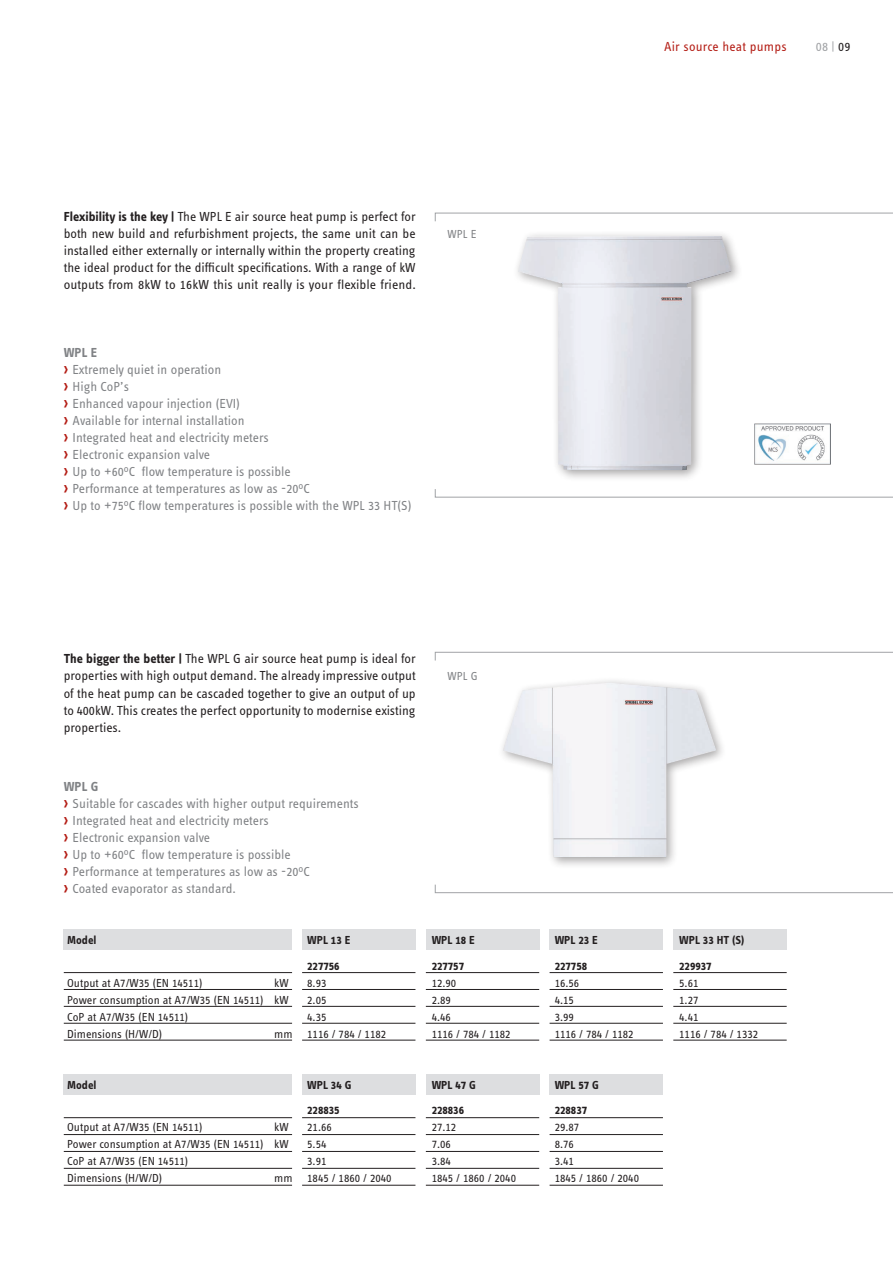
<style>
.page{position:relative;width:893px;height:1263px;background:#fff}
.page>*{position:absolute;margin:0;border:0;box-sizing:border-box;transform-origin:0 0}
.t1{font:13.5px/17px "STE Info Text";color:#231f20;text-align:justify}
.t2{font:13.5px/17px "STE Info Text";color:#808285}
.t3{font:13.5px "STE Info Text";letter-spacing:.015em;color:#b41d15}
.t4{font:13.5px "STE Info Text";color:#a1a3a6}
.t5{font:12px "STE Info Text";color:#231f20}
.t6{font:700 12px "STE Info Text";color:#231f20}
.t7{font:12px "STE Info Text";color:#808285}
.s1{font-weight:700}
.s2{font-family:"F2 FOCR Bczyk Com";font-size:16.5px;color:#b41d15}
.s3{color:#231f20}
</style>
<div class="page">
<svg style="left:434px;top:489px;width:459px;height:9px"></svg>
<svg style="left:434px;top:212px;width:459px;height:10px"></svg>
<svg style="left:434px;top:651px;width:459px;height:10px"></svg>
<div style="left:497px;top:676px;width:230px;height:193px;background:#231f20;opacity:.4"></div>
<img style="left:503px;top:682px;width:213px;height:175px">
<svg style="left:434px;top:884px;width:459px;height:9px"></svg>
<div style="left:513px;top:230px;width:230px;height:252px;background:#231f20;opacity:.4"></div>
<img style="left:518px;top:236px;width:173px;height:234px">
<svg style="left:754px;top:423px;width:77px;height:42px"></svg>
<img style="left:755px;top:424px;width:76px;height:41px">
<div style="left:550px;top:1074px;width:113px;height:21px;background:#dddee0"></div>
<div style="left:550px;top:929px;width:113px;height:21px;background:#dddee0"></div>
<div style="left:673px;top:929px;width:114px;height:21px;background:#dddee0"></div>
<div style="left:426px;top:1074px;width:113px;height:21px;background:#dddee0"></div>
<div style="left:426px;top:929px;width:113px;height:21px;background:#dddee0"></div>
<div style="left:302px;top:1074px;width:113px;height:21px;background:#dddee0"></div>
<div style="left:302px;top:929px;width:113px;height:21px;background:#dddee0"></div>
<div style="left:64px;top:1074px;width:228px;height:21px;background:#dddee0"></div>
<div style="left:64px;top:929px;width:228px;height:21px;background:#dddee0"></div>
<hr style="left:64px;top:1117px;width:228px;height:1px;background:#231f20">
<hr style="left:64px;top:972px;width:228px;height:1px;background:#231f20">
<hr style="left:302px;top:1117px;width:113px;height:1px;background:#231f20">
<hr style="left:302px;top:972px;width:113px;height:1px;background:#231f20">
<hr style="left:426px;top:1117px;width:113px;height:1px;background:#231f20">
<hr style="left:426px;top:972px;width:113px;height:1px;background:#231f20">
<hr style="left:550px;top:1117px;width:113px;height:1px;background:#231f20">
<hr style="left:550px;top:972px;width:113px;height:1px;background:#231f20">
<hr style="left:673px;top:972px;width:114px;height:1px;background:#231f20">
<hr style="left:64px;top:1134px;width:228px;height:1px;background:#231f20">
<hr style="left:64px;top:989px;width:228px;height:1px;background:#231f20">
<hr style="left:302px;top:1134px;width:113px;height:1px;background:#231f20">
<hr style="left:302px;top:989px;width:113px;height:1px;background:#231f20">
<hr style="left:426px;top:1134px;width:113px;height:1px;background:#231f20">
<hr style="left:426px;top:989px;width:113px;height:1px;background:#231f20">
<hr style="left:550px;top:1134px;width:113px;height:1px;background:#231f20">
<hr style="left:550px;top:989px;width:113px;height:1px;background:#231f20">
<hr style="left:673px;top:989px;width:114px;height:1px;background:#231f20">
<hr style="left:64px;top:1151px;width:228px;height:1px;background:#231f20">
<hr style="left:64px;top:1006px;width:228px;height:1px;background:#231f20">
<hr style="left:302px;top:1151px;width:113px;height:1px;background:#231f20">
<hr style="left:302px;top:1006px;width:113px;height:1px;background:#231f20">
<hr style="left:426px;top:1151px;width:113px;height:1px;background:#231f20">
<hr style="left:426px;top:1006px;width:113px;height:1px;background:#231f20">
<hr style="left:550px;top:1151px;width:113px;height:1px;background:#231f20">
<hr style="left:550px;top:1006px;width:113px;height:1px;background:#231f20">
<hr style="left:673px;top:1006px;width:114px;height:1px;background:#231f20">
<hr style="left:64px;top:1168px;width:228px;height:1px;background:#231f20">
<hr style="left:64px;top:1023px;width:228px;height:1px;background:#231f20">
<hr style="left:302px;top:1168px;width:113px;height:1px;background:#231f20">
<hr style="left:302px;top:1023px;width:113px;height:1px;background:#231f20">
<hr style="left:426px;top:1168px;width:113px;height:1px;background:#231f20">
<hr style="left:426px;top:1023px;width:113px;height:1px;background:#231f20">
<hr style="left:550px;top:1168px;width:113px;height:1px;background:#231f20">
<hr style="left:550px;top:1023px;width:113px;height:1px;background:#231f20">
<hr style="left:673px;top:1023px;width:114px;height:1px;background:#231f20">
<hr style="left:64px;top:1185px;width:228px;height:1px;background:#231f20">
<hr style="left:64px;top:1040px;width:228px;height:1px;background:#231f20">
<hr style="left:302px;top:1185px;width:113px;height:1px;background:#231f20">
<hr style="left:302px;top:1040px;width:113px;height:1px;background:#231f20">
<hr style="left:426px;top:1185px;width:113px;height:1px;background:#231f20">
<hr style="left:426px;top:1040px;width:113px;height:1px;background:#231f20">
<hr style="left:550px;top:1185px;width:113px;height:1px;background:#231f20">
<hr style="left:550px;top:1040px;width:113px;height:1px;background:#231f20">
<hr style="left:673px;top:1040px;width:114px;height:1px;background:#231f20">
<p class="t1" style="left:64px;top:208px;width:354px"><span class="s1">Flexibility is the key |</span> The WPL E air source heat pump is perfect for both new build and refurbishment projects, the same unit can be installed either externally or internally within the property creating the ideal product for the difficult specifications. With a range of kW outputs from 8kW to 16kW this unit really is your flexible friend.</p>
<p class="t2" style="left:64px;top:344px;width:349px"><span class="s1">WPL E<br></span><span class="s2">›</span> Extremely quiet in operation<br><span class="s2">›</span> High CoP’s<br><span class="s2">›</span> Enhanced vapour injection (EVI)<br><span class="s2">›</span> Available for internal installation<br><span class="s2">›</span> Integrated heat and electricity meters<br><span class="s2">›</span> Electronic expansion valve<br><span class="s2">›</span> Up to +60<sup>o</sup>C flow temperature is possible<br><span class="s2">›</span> Performance at temperatures as low as -20<sup>o</sup>C<br><span class="s2">›</span> Up to +75<sup>o</sup>C flow temperatures is possible with the WPL 33 HT(S)</p>
<p class="t7" style="left:448px;top:227px;width:30px">WPL E</p>
<p class="t1" style="left:64px;top:650px;width:353px"><span class="s1">The bigger the better |</span> The WPL G air source heat pump is ideal for properties with high output demand. The already impressive output of the heat pump can be cascaded together to give an output of up to 400kW. This creates the perfect opportunity to modernise existing properties.</p>
<p class="t2" style="left:64px;top:778px;width:296px"><span class="s1">WPL G<br></span><span class="s2">›</span> Suitable for cascades with higher output requirements <span class="s2">›</span> Integrated heat and electricity meters<br><span class="s2">›</span> Electronic expansion valve<br><span class="s2">›</span> Up to +60<sup>o</sup>C flow temperature is possible<br><span class="s2">›</span> Performance at temperatures as low as -20<sup>o</sup>C<br><span class="s2">›</span> Coated evaporator as standard.</p>
<p class="t7" style="left:448px;top:670px;width:32px">WPL G</p>
<p class="t3" style="left:664px;top:39px;width:124px">Air source heat pumps</p>
<p class="t4" style="left:816px;top:39px;width:36px">08 | <span class="s3">09</span></p>
<p class="t6" style="left:67px;top:933px;width:31px">Model</p>
<p class="t6" style="left:307px;top:933px;width:45px">WPL 13 E</p>
<p class="t6" style="left:432px;top:933px;width:45px">WPL 18 E</p>
<p class="t6" style="left:555px;top:933px;width:45px">WPL 23 E</p>
<p class="t6" style="left:679px;top:933px;width:67px">WPL 33 HT (S)</p>
<p class="t6" style="left:307px;top:959px;width:34px">227756</p>
<p class="t6" style="left:432px;top:959px;width:34px">227757</p>
<p class="t6" style="left:555px;top:959px;width:34px">227758</p>
<p class="t6" style="left:679px;top:959px;width:34px">229937</p>
<p class="t5" style="left:67px;top:976px;width:137px">Output at A7/W35 (EN 14511)</p>
<p class="t5" style="left:274px;top:976px;width:16px">kW</p>
<p class="t5" style="left:307px;top:976px;width:21px">8.93</p>
<p class="t5" style="left:432px;top:976px;width:26px">12.90</p>
<p class="t5" style="left:555px;top:976px;width:26px">16.56</p>
<p class="t5" style="left:679px;top:976px;width:21px">5.61</p>
<p class="t5" style="left:67px;top:993px;width:223px">Power consumption at A7/W35 (EN 14511) kW</p>
<p class="t5" style="left:307px;top:993px;width:21px">2.05</p>
<p class="t5" style="left:432px;top:993px;width:21px">2.89</p>
<p class="t5" style="left:555px;top:993px;width:21px">4.15</p>
<p class="t5" style="left:679px;top:993px;width:21px">1.27</p>
<p class="t5" style="left:67px;top:1010px;width:123px">CoP at A7/W35 (EN 14511)</p>
<p class="t5" style="left:307px;top:1010px;width:21px">4.35</p>
<p class="t5" style="left:432px;top:1010px;width:21px">4.46</p>
<p class="t5" style="left:555px;top:1010px;width:21px">3.99</p>
<p class="t5" style="left:679px;top:1010px;width:21px">4.41</p>
<p class="t5" style="left:67px;top:1027px;width:97px">Dimensions (H/W/D)</p>
<p class="t5" style="left:274px;top:1027px;width:113px">mm 1116 / 784 / 1182</p>
<p class="t5" style="left:432px;top:1027px;width:80px">1116 / 784 / 1182</p>
<p class="t5" style="left:555px;top:1027px;width:80px">1116 / 784 / 1182</p>
<p class="t5" style="left:679px;top:1027px;width:80px">1116 / 784 / 1332</p>
<p class="t6" style="left:67px;top:1078px;width:31px">Model</p>
<p class="t6" style="left:307px;top:1078px;width:46px">WPL 34 G</p>
<p class="t6" style="left:432px;top:1078px;width:46px">WPL 47 G</p>
<p class="t6" style="left:555px;top:1078px;width:46px">WPL 57 G</p>
<p class="t6" style="left:307px;top:1103px;width:34px">228835</p>
<p class="t6" style="left:432px;top:1103px;width:34px">228836</p>
<p class="t6" style="left:555px;top:1103px;width:34px">228837</p>
<p class="t5" style="left:67px;top:1120px;width:137px">Output at A7/W35 (EN 14511)</p>
<p class="t5" style="left:274px;top:1120px;width:16px">kW</p>
<p class="t5" style="left:307px;top:1120px;width:26px">21.66</p>
<p class="t5" style="left:432px;top:1120px;width:26px">27.12</p>
<p class="t5" style="left:555px;top:1120px;width:26px">29.87</p>
<p class="t5" style="left:67px;top:1137px;width:223px">Power consumption at A7/W35 (EN 14511) kW</p>
<p class="t5" style="left:307px;top:1137px;width:21px">5.54</p>
<p class="t5" style="left:432px;top:1137px;width:21px">7.06</p>
<p class="t5" style="left:555px;top:1137px;width:21px">8.76</p>
<p class="t5" style="left:67px;top:1154px;width:123px">CoP at A7/W35 (EN 14511)</p>
<p class="t5" style="left:307px;top:1154px;width:21px">3.91</p>
<p class="t5" style="left:432px;top:1154px;width:21px">3.84</p>
<p class="t5" style="left:555px;top:1154px;width:21px">3.41</p>
<p class="t5" style="left:67px;top:1171px;width:97px">Dimensions (H/W/D)</p>
<p class="t5" style="left:274px;top:1171px;width:119px">mm 1845 / 1860 / 2040</p>
<p class="t5" style="left:432px;top:1171px;width:86px">1845 / 1860 / 2040</p>
<p class="t5" style="left:555px;top:1171px;width:86px">1845 / 1860 / 2040</p>
</div>
